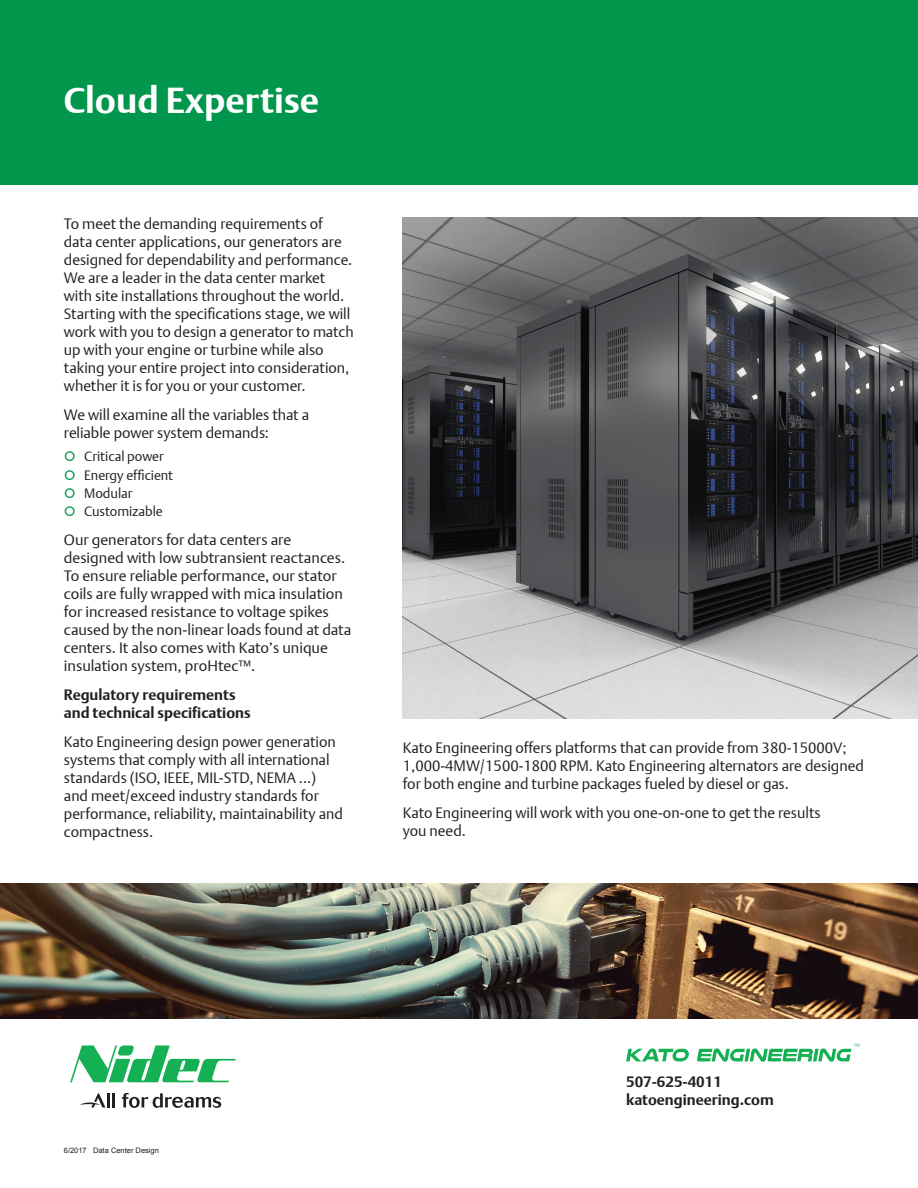
<style>
.page{position:relative;width:918px;height:1188px;background:#fff}
.page>*{position:absolute;margin:0;border:0;box-sizing:border-box;transform-origin:0 0}
.t1{font:700 36px "DTL Argo T";color:#fff}
.t2{font:15px/18px "DTL Argo T Light";color:#231f20}
.t3{font:700 15px/18px "DTL Argo T";color:#231f20}
.t4{font:13.5px/18.3px "DTL Argo T Light";color:#231f20}
.t5{font:7.5px "Arial";color:#231f20}
</style>
<div class="page">
<svg style="left:70px;top:1045px;width:166px;height:37px"></svg>
<svg style="left:122px;top:1093px;width:99px;height:15px"></svg>
<hr style="left:107px;top:1093px;width:3px;height:14px;background:#231f20">
<hr style="left:112px;top:1093px;width:3px;height:14px;background:#231f20">
<svg style="left:80px;top:1093px;width:25px;height:14px"></svg>
<svg style="left:626px;top:1048px;width:63px;height:13px"></svg>
<svg style="left:697px;top:1044px;width:162px;height:18px"></svg>
<div style="left:0;top:0;width:918px;height:185px;background:#00964c"></div>
<img style="left:403px;top:218px;width:515px;height:500px">
<img style="left:0;top:884px;width:918px;height:135px">
<h1 class="t1" style="left:64px;top:79px;width:257px">Cloud Expertise</h1>
<p class="t2" style="left:64px;top:215px;width:292px">To meet the demanding requirements of data center applications, our generators are designed for dependability and performance.<br>We are a leader in the data center market with site installations throughout the world.<br>Starting with the specifications stage, we will work with you to design a generator to match up with your engine or turbine while also taking your entire project into consideration, whether it is for you or your customer.</p>
<p class="t2" style="left:64px;top:406px;width:247px">We will examine all the variables that a reliable power system demands:</p>
<p class="t4" style="left:84px;top:447px;width:90px">Critical power<br>Energy efficient<br>Modular<br>Customizable</p>
<p class="t2" style="left:64px;top:531px;width:289px">Our generators for data centers are designed with low subtransient reactances.<br>To ensure reliable performance, our stator coils are fully wrapped with mica insulation for increased resistance to voltage spikes caused by the non-linear loads found at data centers. It also comes with Kato’s unique insulation system, proHtec™.</p>
<p class="t3" style="left:64px;top:685px;width:188px">Regulatory requirements and technical specifications</p>
<p class="t2" style="left:64px;top:732px;width:281px">Kato Engineering design power generation systems that comply with all international standards (ISO, IEEE, MIL-STD, NEMA ...) and meet/exceed industry standards for performance, reliability, maintainability and compactness.</p>
<p class="t2" style="left:403px;top:738px;width:463px">Kato Engineering offers platforms that can provide from 380-15000V;<br>1,000-4MW/1500-1800 RPM. Kato Engineering alternators are designed for both engine and turbine packages fueled by diesel or gas.</p>
<p class="t2" style="left:403px;top:803px;width:419px">Kato Engineering will work with you one-on-one to get the results you need.</p>
<p class="t5" style="left:64px;top:1145px;width:97px">6/2017 Data Center Design</p>
<p class="t3" style="left:626px;top:1072px;width:149px">507-625-4011 katoengineering.com</p>
</div>
